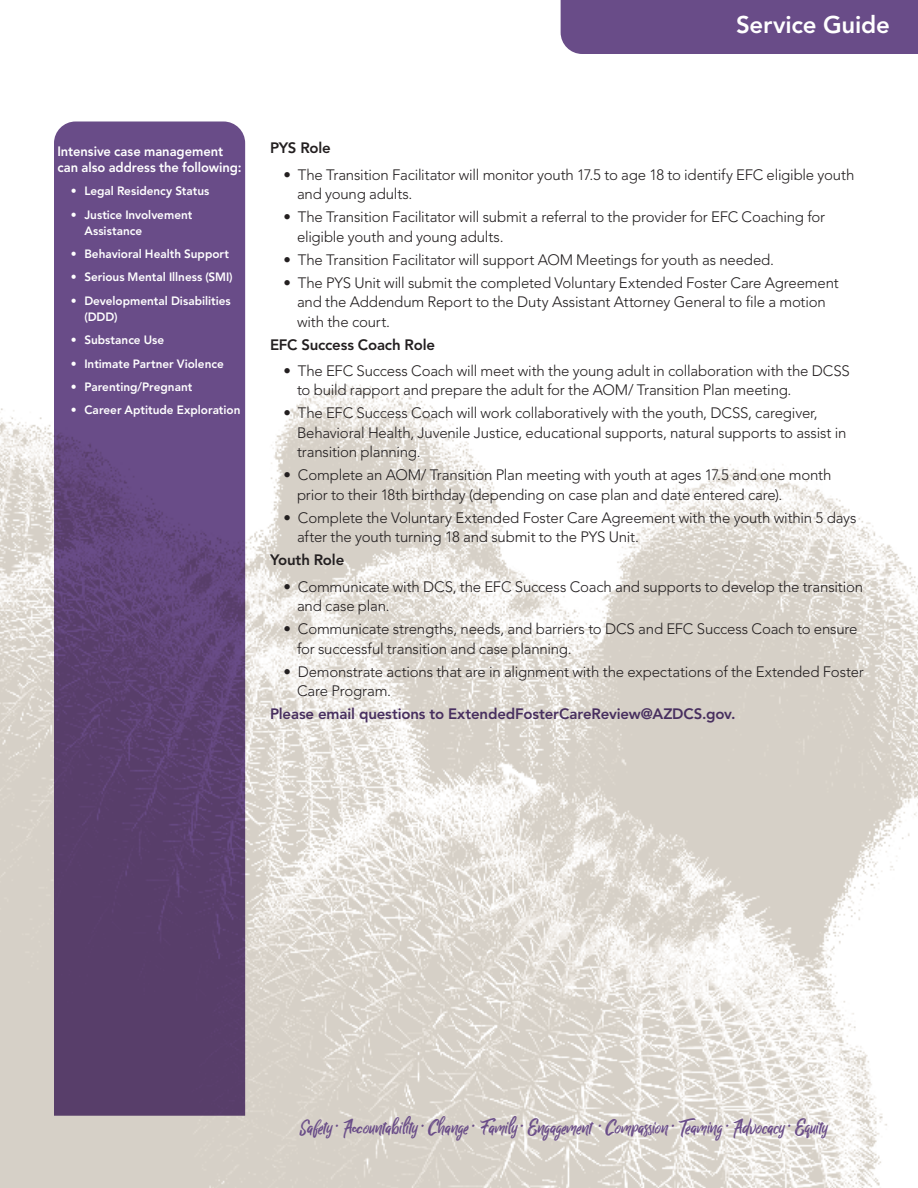
<style>
.page{position:relative;width:918px;height:1188px;background:#fff}
.page>*{position:absolute;margin:0;border:0;box-sizing:border-box;transform-origin:0 0}
.t1{font:800 24px "Avenir";letter-spacing:-.01em;color:#fff}
.t2{font:22.5px "Billy Ohio Dua";color:#694c88}
.t3{font:300 15px/19.5px "Avenir";letter-spacing:-.015em;color:#231f20}
.t4{font:800 15px "Avenir";letter-spacing:-.01em;color:#482f5f}
.t5{font:800 15px "Avenir";letter-spacing:-.01em;color:#231f20}
.t6{font:800 13.5px/16.5px "Avenir";color:#fff;scale:.96 1}
.t7{font:800 12px/16.5px "Avenir";color:#fff}
</style>
<div class="page">
<img style="left:0;top:342px;width:918px;height:846px">
<div style="left:561px;top:0;width:357px;height:54px;background:#694c88"></div>
<svg style="left:54px;top:122px;width:191px;height:994px;background:#604579"></svg>
<h1 class="t1" style="left:736px;top:10px;width:155px">Service Guide</h1>
<p class="t6" style="left:57px;top:143px;width:193px">Intensive case management can also address the following:</p>
<p class="t7" style="left:71px;top:183px;width:140px">• Legal Residency Status</p>
<p class="t7" style="left:84px;top:206px;width:110px;text-indent:-14px">• Justice Involvement<br>Assistance</p>
<p class="t7" style="left:71px;top:246px;width:160px">• Behavioral Health Support</p>
<p class="t7" style="left:71px;top:269px;width:163px">• Serious Mental Illness (SMI)</p>
<p class="t7" style="left:84px;top:292px;width:148px;text-indent:-14px">• Developmental Disabilities (DDD)</p>
<p class="t7" style="left:71px;top:332px;width:95px">• Substance Use</p>
<p class="t7" style="left:71px;top:355px;width:154px">• Intimate Partner Violence</p>
<p class="t7" style="left:71px;top:379px;width:123px">• Parenting/Pregnant</p>
<p class="t7" style="left:71px;top:402px;width:171px">• Career Aptitude Exploration</p>
<p class="t5" style="left:270px;top:139px;width:62px">PYS Role</p>
<p class="t3" style="left:297px;top:165px;width:559px;text-indent:-14px">• The Transition Facilitator will monitor youth 17.5 to age 18 to identify EFC eligible youth and young adults.</p>
<p class="t3" style="left:297px;top:207px;width:530px;text-indent:-14px">• The Transition Facilitator will submit a referral to the provider for EFC Coaching for eligible youth and young adults.</p>
<p class="t3" style="left:284px;top:250px;width:492px">• The Transition Facilitator will support AOM Meetings for youth as needed.</p>
<p class="t3" style="left:297px;top:273px;width:543px;text-indent:-14px">• The PYS Unit will submit the completed Voluntary Extended Foster Care Agreement and the Addendum Report to the Duty Assistant Attorney General to file a motion with the court.</p>
<p class="t5" style="left:270px;top:335px;width:167px">EFC Success Coach Role</p>
<p class="t3" style="left:297px;top:361px;width:554px;text-indent:-14px">• The EFC Success Coach will meet with the young adult in collaboration with the DCSS to build rapport and prepare the adult for the AOM/ Transition Plan meeting.</p>
<p class="t3" style="left:297px;top:403px;width:551px;text-indent:-14px">• The EFC Success Coach will work collaboratively with the youth, DCSS, caregiver,<br>Behavioral Health, Juvenile Justice, educational supports, natural supports to assist in transition planning.</p>
<p class="t3" style="left:297px;top:465px;width:536px;text-indent:-14px">• Complete an AOM/ Transition Plan meeting with youth at ages 17.5 and one month prior to their 18th birthday (depending on case plan and date entered care).</p>
<p class="t3" style="left:297px;top:508px;width:561px;text-indent:-14px">• Complete the Voluntary Extended Foster Care Agreement with the youth within 5 days after the youth turning 18 and submit to the PYS Unit.</p>
<p class="t5" style="left:270px;top:551px;width:76px">Youth Role</p>
<p class="t3" style="left:297px;top:577px;width:568px;text-indent:-14px">• Communicate with DCS, the EFC Success Coach and supports to develop the transition and case plan.</p>
<p class="t3" style="left:297px;top:619px;width:562px;text-indent:-14px">• Communicate strengths, needs, and barriers to DCS and EFC Success Coach to ensure for successful transition and case planning.</p>
<p class="t3" style="left:297px;top:662px;width:568px;text-indent:-14px">• Demonstrate actions that are in alignment with the expectations of the Extended Foster<br>Care Program.</p>
<p class="t4" style="left:270px;top:705px;width:467px">Please email questions to ExtendedFosterCareReview@AZDCS.gov.</p>
<h2 class="t2" style="left:300px;top:1112px;width:529px">Safety · Accountability · Change · Family · Engagement · Compassion · Teaming · Advocacy · Equity</h2>
</div>
